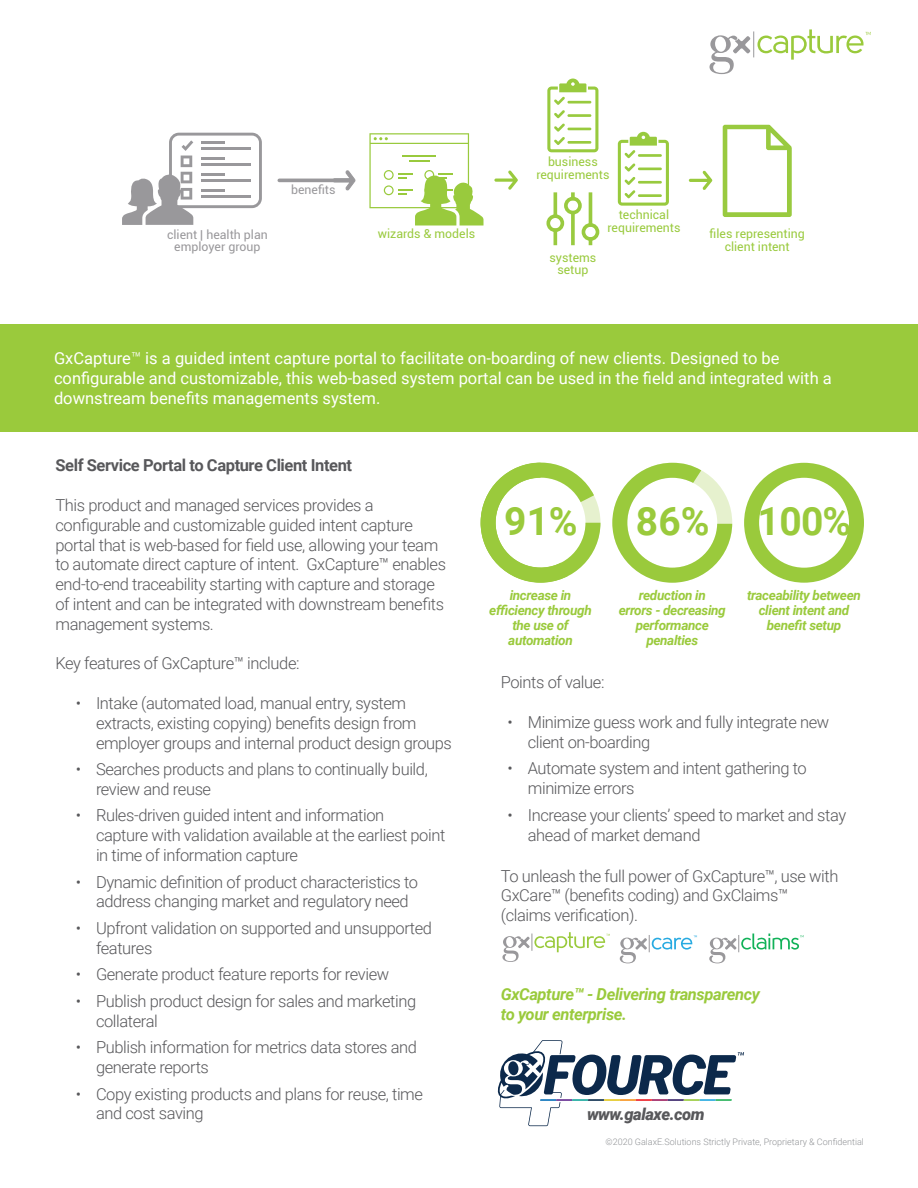
<style>
.page{position:relative;width:918px;height:1188px;background:#fff}
.page>*{position:absolute;margin:0;border:0;box-sizing:border-box;transform-origin:0 0}
.t1{font:700 39px "Roboto";letter-spacing:-.005em;color:#9aca3c}
.t2{font:300 16.5px/19.8px "Roboto";letter-spacing:-.025em;color:#58585b}
.t3{font:16.5px/19.8px "Roboto";color:#fff}
.t4{font:italic 700 16.5px "Roboto";letter-spacing:-.025em;color:#9aca3c}
.t5{font:700 16.5px "Roboto";letter-spacing:-.025em;color:#58585b}
.t6{font:italic 900 16.5px "Roboto";letter-spacing:-.025em;color:#58585b}
.t7{font:italic 700 13.5px/15px "Roboto";letter-spacing:-.025em;color:#9aca3c;text-align:center}
.t8{font:12.3px/12.3px "Roboto";color:#99ca3d;text-align:center}
.t9{font:12.3px/12.3px "Roboto";color:#99989b;text-align:center}
.t10{font:300 9px "Roboto";color:#919396}
.s1{font-weight:300}
</style>
<div class="page">
<div style="left:0;top:324px;width:918px;height:108px;background:#9aca3c"></div>
<svg style="left:723px;top:125px;width:69px;height:92px"></svg>
<svg style="left:689px;top:171px;width:23px;height:19px"></svg>
<svg style="left:494px;top:170px;width:24px;height:20px"></svg>
<svg style="left:369px;top:133px;width:115px;height:93px"></svg>
<svg style="left:333px;top:171px;width:22px;height:20px"></svg>
<hr style="left:279px;top:179px;width:71px;height:3px;background:#99989b">
<svg style="left:122px;top:133px;width:140px;height:92px"></svg>
<svg style="left:547px;top:79px;width:51px;height:73px"></svg>
<svg style="left:618px;top:132px;width:51px;height:74px"></svg>
<svg style="left:571px;top:214px;width:4px;height:29px"></svg>
<svg style="left:571px;top:194px;width:4px;height:3px"></svg>
<hr style="left:589px;top:194px;width:3px;height:31px;background:#99ca3f">
<hr style="left:554px;top:194px;width:3px;height:22px;background:#99ca3f">
<svg style="left:554px;top:232px;width:3px;height:11px"></svg>
<div style="left:546px;top:214px;width:18px;height:18px;border:4px solid #99ca3f;border-radius:50%"></div>
<div style="left:564px;top:197px;width:18px;height:17px;border:4px solid #99ca3f;border-radius:50%"></div>
<div style="left:582px;top:223px;width:17px;height:18px;border:4px solid #99ca3f;border-radius:50%"></div>
<svg style="left:744px;top:463px;width:120px;height:120px"></svg>
<svg style="left:612px;top:463px;width:120px;height:120px"></svg>
<svg style="left:480px;top:462px;width:120px;height:121px"></svg>
<svg style="left:710px;top:29px;width:161px;height:45px"></svg>
<svg style="left:498px;top:1040px;width:246px;height:86px"></svg>
<svg style="left:502px;top:932px;width:108px;height:30px"></svg>
<svg style="left:620px;top:935px;width:77px;height:28px"></svg>
<svg style="left:709px;top:934px;width:95px;height:29px"></svg>
<p class="t9" style="left:167px;top:228px;width:102px">client | health plan employer group</p>
<p class="t9" style="left:291px;top:183px;width:46px">benefits</p>
<p class="t8" style="left:378px;top:227px;width:99px">wizards &amp; models</p>
<p class="t8" style="left:536px;top:155px;width:75px">business requirements</p>
<p class="t8" style="left:607px;top:208px;width:75px">technical requirements</p>
<p class="t8" style="left:549px;top:251px;width:48px">systems setup</p>
<p class="t8" style="left:710px;top:228px;width:97px">files representing client intent</p>
<p class="t3" style="left:54px;top:348px;width:779px">GxCapture<span class="s1">™</span> is a guided intent capture portal to facilitate on-boarding of new clients. Designed to be configurable and customizable, this web-based system portal can be used in the field and integrated with a downstream benefits managements system.</p>
<p class="t5" style="left:56px;top:454px;width:298px">Self Service Portal to Capture Client Intent</p>
<p class="t2" style="left:56px;top:495px;width:392px">This product and managed services provides a configurable and customizable guided intent capture portal that is web-based for field use, allowing your team to automate direct capture of intent. GxCapture™ enables end-to-end traceability starting with capture and storage of intent and can be integrated with downstream benefits management systems.</p>
<p class="t2" style="left:56px;top:653px;width:246px">Key features of GxCapture™ include:</p>
<p class="t2" style="left:96px;top:693px;width:357px;text-indent:-20px">• Intake (automated load, manual entry, system extracts, existing copying) benefits design from employer groups and internal product design groups</p>
<p class="t2" style="left:96px;top:759px;width:333px;text-indent:-20px">• Searches products and plans to continually build, review and reuse</p>
<p class="t2" style="left:96px;top:805px;width:351px;text-indent:-20px">• Rules-driven guided intent and information<br>capture with validation available at the earliest point in time of information capture</p>
<p class="t2" style="left:96px;top:871px;width:324px;text-indent:-20px">• Dynamic definition of product characteristics to address changing market and regulatory need</p>
<p class="t2" style="left:96px;top:918px;width:338px;text-indent:-20px">• Upfront validation on supported and unsupported features</p>
<p class="t2" style="left:76px;top:964px;width:315px">• Generate product feature reports for review</p>
<p class="t2" style="left:96px;top:990px;width:322px;text-indent:-20px">• Publish product design for sales and marketing collateral</p>
<p class="t2" style="left:96px;top:1037px;width:323px;text-indent:-20px">• Publish information for metrics data stores and generate reports</p>
<p class="t2" style="left:96px;top:1083px;width:329px;text-indent:-20px">• Copy existing products and plans for reuse, time and cost saving</p>
<p class="t1" style="left:504px;top:493px;width:75px">91%</p>
<p class="t1" style="left:636px;top:493px;width:75px">86%</p>
<p class="t1" style="left:758px;top:493px;width:95px">100%</p>
<p class="t7" style="left:489px;top:587px;width:104px">increase in efficiency through the use of automation</p>
<p class="t7" style="left:619px;top:587px;width:109px">reduction in<br>errors - decreasing performance penalties</p>
<p class="t7" style="left:747px;top:587px;width:115px">traceability between client intent and benefit setup</p>
<p class="t2" style="left:501px;top:672px;width:105px">Points of value:</p>
<p class="t2" style="left:528px;top:712px;width:303px;text-indent:-20px">• Minimize guess work and fully integrate new client on-boarding</p>
<p class="t2" style="left:528px;top:758px;width:281px;text-indent:-20px">• Automate system and intent gathering to minimize errors</p>
<p class="t2" style="left:528px;top:804px;width:320px;text-indent:-20px">• Increase your clients’ speed to market and stay ahead of market demand</p>
<p class="t2" style="left:501px;top:865px;width:339px">To unleash the full power of GxCapture™, use with<br>GxCare™ (benefits coding) and GxClaims™ (claims verification).</p>
<p class="t4" style="left:501px;top:983px;width:260px">GxCapture™ - Delivering transparency</p>
<p class="t4" style="left:501px;top:1003px;width:128px">to your enterprise.</p>
<p class="t6" style="left:587px;top:1103px;width:119px">www.galaxe.com</p>
<p class="t10" style="left:606px;top:1136px;width:260px">©2020 GalaxE.Solutions Strictly Private, Proprietary &amp; Confidential</p>
</div>
